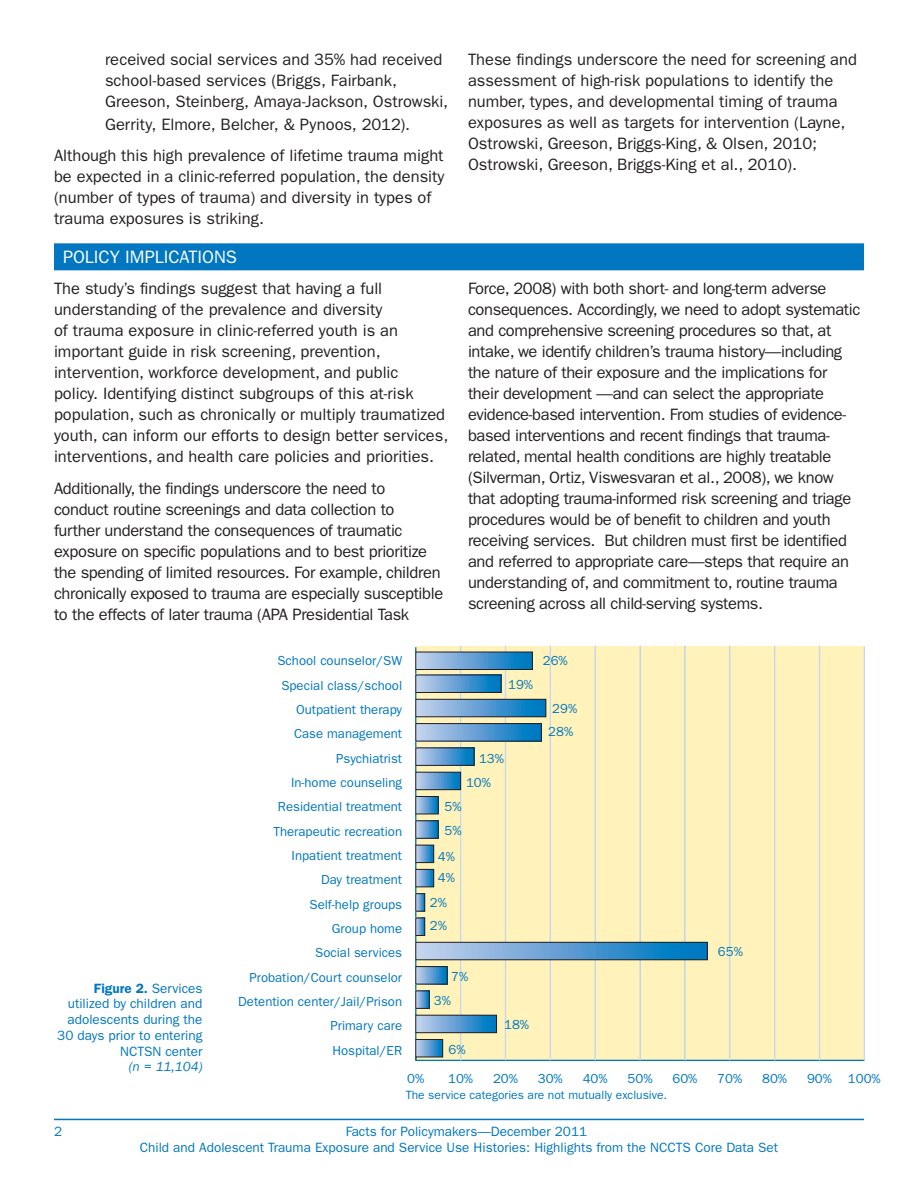
<style>
.page{position:relative;width:918px;height:1188px;background:#fff}
.page>*{position:absolute;margin:0;border:0;box-sizing:border-box;transform-origin:0 0}
.Heading_2_Blue_Bar{font:18px "ITC Franklin Gothic Std";color:#fff}
.Text_Franklin_Gothic{font:16.5px/21px "ITC Franklin Gothic Std";letter-spacing:-.02em;color:#231f20}
.Text_Franklin_Gothic-2{font:16.5px/21px "ITC Franklin Gothic Std";color:#231f20}
.NCTSN_Bulleted_Text{font:16.5px/21px "ITC Franklin Gothic Std";color:#231f20}
.Citation_small_text{font:13.5px/15.8px "ITC Franklin Gothic Std";color:#0077c0;text-align:right}
.t1{font:13.2px/24.3px "ITC Franklin Gothic Std";color:#0077c0}
.Citation_small_text-2{font:12px "ITC Franklin Gothic Std";color:#0077c0}
.s1{font-weight:600}
.s2{font-style:italic}
</style>
<div class="page">
<hr style="left:54px;top:1119px;width:810px;height:1px;background:#0077c0">
<div style="left:54px;top:243px;width:810px;height:27px;background:#0077c0"></div>
<div style="left:416px;top:646px;width:448px;height:414px;background:#fff2ba"></div>
<hr style="left:416px;top:1060px;width:448px;height:1px;background:#0077c0">
<hr style="left:460px;top:646px;width:1px;height:414px;background:#c6d8ef">
<hr style="left:505px;top:646px;width:1px;height:414px;background:#c6d8ef">
<hr style="left:550px;top:646px;width:1px;height:414px;background:#c6d8ef">
<hr style="left:595px;top:646px;width:1px;height:414px;background:#c6d8ef">
<hr style="left:639px;top:646px;width:2px;height:414px;background:#c6d8ef">
<hr style="left:684px;top:646px;width:2px;height:414px;background:#c6d8ef">
<hr style="left:729px;top:646px;width:1px;height:414px;background:#c6d8ef">
<hr style="left:774px;top:646px;width:1px;height:414px;background:#c6d8ef">
<hr style="left:819px;top:646px;width:1px;height:414px;background:#c6d8ef">
<hr style="left:864px;top:647px;width:1px;height:413px;background:#c6d8ef">
<hr style="left:415px;top:647px;width:1px;height:413px;background:#0077c0">
<div style="left:416px;top:652px;width:116px;height:18px;background:linear-gradient(to right,#ccd1ec,#0072bf)"></div>
<div style="left:415px;top:652px;width:118px;height:18px;border:1px solid #231f20"></div>
<div style="left:416px;top:675px;width:85px;height:17px;background:linear-gradient(to right,#ccd1ec,#0071be)"></div>
<div style="left:415px;top:675px;width:86px;height:18px;border:1px solid #231f20"></div>
<div style="left:416px;top:699px;width:130px;height:18px;background:linear-gradient(to right,#ccd1ec,#0071be)"></div>
<div style="left:415px;top:699px;width:131px;height:18px;border:1px solid #231f20"></div>
<div style="left:416px;top:724px;width:125px;height:17px;background:linear-gradient(to right,#ccd1ec,#0071be)"></div>
<div style="left:415px;top:723px;width:127px;height:18px;border:1px solid #231f20"></div>
<div style="left:416px;top:748px;width:58px;height:17px;background:linear-gradient(to right,#cdd1ec,#0072bf)"></div>
<div style="left:415px;top:748px;width:59px;height:18px;border:1px solid #231f20"></div>
<div style="left:416px;top:772px;width:45px;height:18px;background:linear-gradient(to right,#ccd0ec,#0071be)"></div>
<div style="left:415px;top:772px;width:46px;height:18px;border:1px solid #231f20"></div>
<div style="left:416px;top:796px;width:22px;height:18px;background:linear-gradient(to right,#cccfec,#0179c2)"></div>
<div style="left:415px;top:796px;width:24px;height:18px;border:1px solid #231f20"></div>
<div style="left:416px;top:821px;width:22px;height:17px;background:linear-gradient(to right,#cccfec,#0179c2)"></div>
<div style="left:415px;top:820px;width:24px;height:19px;border:1px solid #231f20"></div>
<svg style="left:417px;top:847px;width:15px;height:14px"></svg>
<div style="left:415px;top:845px;width:19px;height:18px;border:1px solid #231f20"></div>
<svg style="left:417px;top:871px;width:15px;height:14px"></svg>
<div style="left:415px;top:869px;width:19px;height:18px;border:1px solid #231f20"></div>
<svg style="left:417px;top:895px;width:6px;height:15px"></svg>
<div style="left:415px;top:893px;width:10px;height:19px;border:1px solid #231f20"></div>
<svg style="left:417px;top:920px;width:6px;height:14px"></svg>
<div style="left:415px;top:918px;width:10px;height:18px;border:1px solid #231f20"></div>
<div style="left:416px;top:942px;width:291px;height:18px;background:linear-gradient(to right,#ccd1ec,#0071be)"></div>
<div style="left:415px;top:942px;width:293px;height:18px;border:1px solid #231f20"></div>
<svg style="left:417px;top:968px;width:29px;height:14px"></svg>
<div style="left:415px;top:966px;width:33px;height:18px;border:1px solid #231f20"></div>
<svg style="left:417px;top:993px;width:11px;height:14px"></svg>
<div style="left:415px;top:991px;width:15px;height:18px;border:1px solid #231f20"></div>
<div style="left:416px;top:1015px;width:81px;height:18px;background:linear-gradient(to right,#ccd1ec,#0071be)"></div>
<div style="left:415px;top:1015px;width:82px;height:18px;border:1px solid #231f20"></div>
<svg style="left:417px;top:1041px;width:24px;height:14px"></svg>
<div style="left:415px;top:1039px;width:28px;height:18px;border:1px solid #231f20"></div>
<p class="NCTSN_Bulleted_Text" style="left:105px;top:49px;width:345px">received social services and 35% had received school-based services (Briggs, Fairbank,<br>Greeson, Steinberg, Amaya-Jackson, Ostrowski,</p>
<p class="NCTSN_Bulleted_Text" style="left:105px;top:114px;width:307px">Gerrity, Elmore, Belcher, &amp; Pynoos, 2012).</p>
<p class="Text_Franklin_Gothic-2" style="left:54px;top:145px;width:392px">Although this high prevalence of lifetime trauma might be expected in a clinic-referred population, the density (number of types of trauma) and diversity in types of trauma exposures is striking.</p>
<p class="Heading_2_Blue_Bar" style="left:63px;top:246px;width:176px">POLICY IMPLICATIONS</p>
<p class="Text_Franklin_Gothic-2" style="left:54px;top:278px;width:396px">The study’s findings suggest that having a full understanding of the prevalence and diversity<br>of trauma exposure in clinic-referred youth is an important guide in risk screening, prevention, intervention, workforce development, and public<br>policy. Identifying distinct subgroups of this at-risk population, such as chronically or multiply traumatized youth, can inform our efforts to design better services, interventions, and health care policies and priorities.</p>
<p class="Text_Franklin_Gothic" style="left:54px;top:478px;width:391px">Additionally, the findings underscore the need to conduct routine screenings and data collection to further understand the consequences of traumatic exposure on specific populations and to best prioritize the spending of limited resources. For example, children chronically exposed to trauma are especially susceptible to the effects of later trauma (APA Presidential Task</p>
<p class="Text_Franklin_Gothic-2" style="left:468px;top:49px;width:390px">These findings underscore the need for screening and assessment of high-risk populations to identify the number, types, and developmental timing of trauma exposures as well as targets for intervention (Layne, Ostrowski, Greeson, Briggs-King, &amp; Olsen, 2010; Ostrowski, Greeson, Briggs-King et al., 2010).</p>
<p class="Text_Franklin_Gothic" style="left:468px;top:278px;width:394px">Force, 2008) with both short- and long-term adverse consequences. Accordingly, we need to adopt systematic and comprehensive screening procedures so that, at intake, we identify children’s trauma history—including the nature of their exposure and the implications for their development —and can select the appropriate evidence-based intervention. From studies of evidence&shy;based interventions and recent findings that trauma&shy;related, mental health conditions are highly treatable (Silverman, Ortiz, Viswesvaran et al., 2008), we know that adopting trauma-informed risk screening and triage procedures would be of benefit to children and youth receiving services. But children must first be identified and referred to appropriate care—steps that require an understanding of, and commitment to, routine trauma screening across all child-serving systems.</p>
<p class="Citation_small_text" style="left:57px;top:980px;width:147px"><span class="s1">Figure 2.</span> Services utilized by children and adolescents during the<br>30 days prior to entering<br>NCTSN center<br><span class="s2">(n = 11,104)</span></p>
<p class="t1" style="left:238px;top:649px;width:165px;text-align:right">School counselor/SW<br>Special class/school<br>Outpatient therapy<br>Case management<br>Psychiatrist<br>In-home counseling<br>Residential treatment<br>Therapeutic recreation<br>Inpatient treatment<br>Day treatment<br>Self-help groups<br>Group home<br>Social services<br>Probation/Court counselor<br>Detention center/Jail/Prison<br>Primary care<br>Hospital/ER</p>
<p class="t1" style="left:543px;top:649px;width:26px">26%</p>
<p class="t1" style="left:508px;top:672px;width:26px">19%</p>
<p class="t1" style="left:548px;top:697px;width:30px;line-height:23.4px">29%<br>28%</p>
<p class="t1" style="left:466px;top:746px;width:40px;line-height:23.9px;text-indent:13px">13%<br>10%</p>
<p class="t1" style="left:444px;top:795px;width:19px;line-height:23.7px">5%<br>5%</p>
<p class="t1" style="left:438px;top:845px;width:19px;line-height:21.8px">4%<br>4%</p>
<p class="t1" style="left:430px;top:891px;width:19px;line-height:23.2px">2%<br>2%</p>
<p class="t1" style="left:451px;top:965px;width:19px">7%</p>
<p class="t1" style="left:434px;top:988px;width:19px">3%</p>
<p class="t1" style="left:504px;top:1013px;width:26px">18%</p>
<p class="t1" style="left:448px;top:1037px;width:19px">6%</p>
<p class="t1" style="left:718px;top:940px;width:26px">65%</p>
<p class="t1" style="left:407px;top:1066px;width:19px">0%</p>
<p class="t1" style="left:448px;top:1066px;width:26px">10%</p>
<p class="t1" style="left:493px;top:1066px;width:26px">20%</p>
<p class="t1" style="left:538px;top:1066px;width:26px">30%</p>
<p class="t1" style="left:583px;top:1066px;width:26px">40%</p>
<p class="t1" style="left:628px;top:1066px;width:26px">50%</p>
<p class="t1" style="left:672px;top:1066px;width:26px">60%</p>
<p class="t1" style="left:717px;top:1066px;width:26px">70%</p>
<p class="t1" style="left:762px;top:1066px;width:26px">80%</p>
<p class="t1" style="left:807px;top:1066px;width:75px">90% 100%</p>
<p class="Citation_small_text-2" style="left:406px;top:1088px;width:263px">The service categories are not mutually exclusive.</p>
<p class="Citation_small_text" style="left:54px;top:1124px;width:10px">2</p>
<p class="Citation_small_text" style="left:346px;top:1124px;width:243px">Facts for Policymakers—December 2011</p>
<p class="Citation_small_text" style="left:140px;top:1140px;width:640px">Child and Adolescent Trauma Exposure and Service Use Histories: Highlights from the NCCTS Core Data Set</p>
</div>
